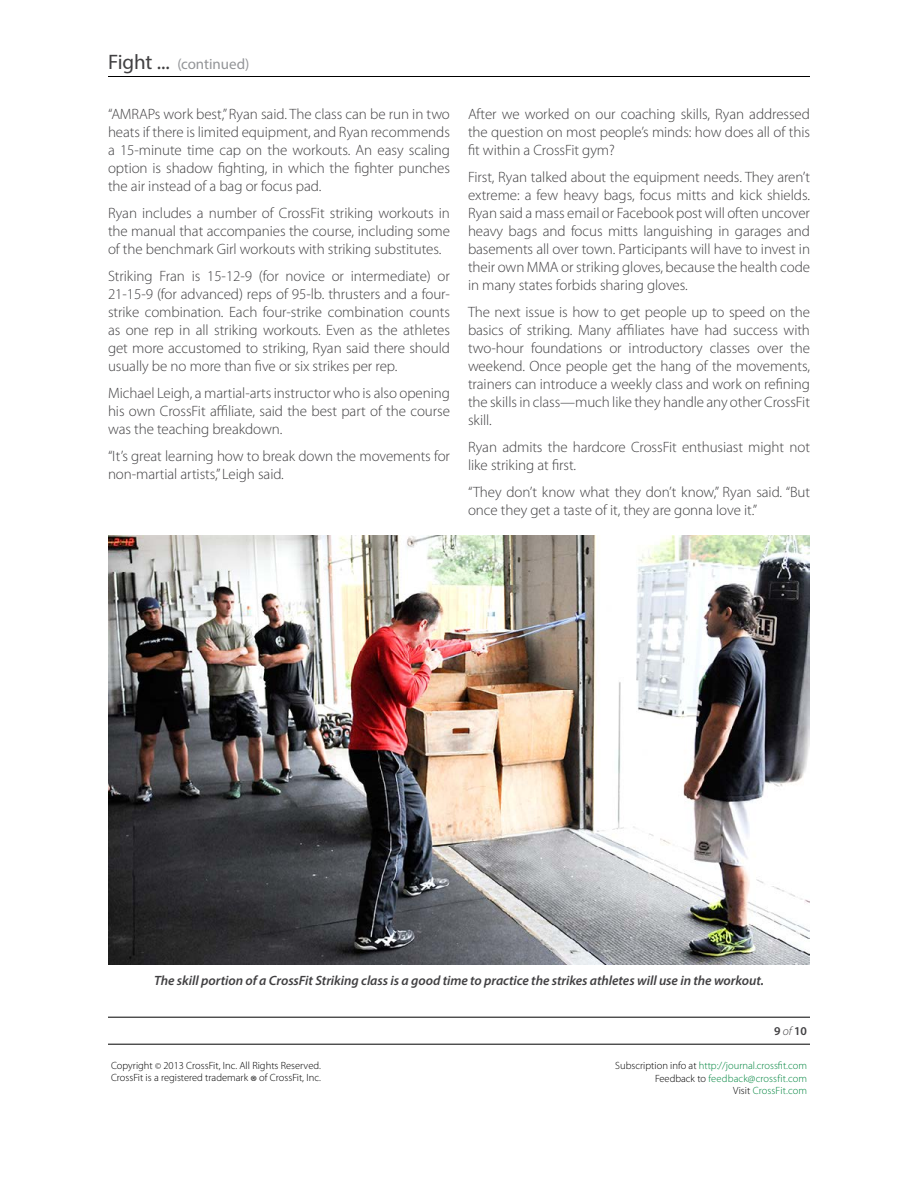
<style>
.page{position:relative;width:918px;height:1188px;background:#fff}
.page>*{position:absolute;margin:0;border:0;box-sizing:border-box;transform-origin:0 0}
.t1{font:300 15px/18px "Myriad Pro";letter-spacing:-.005em;color:#414042;text-align:justify}
.t2{font:15px "Myriad Pro";letter-spacing:-.005em;color:#939598}
.t3{font:italic 600 13.5px "Myriad Pro";letter-spacing:-.005em;color:#414042}
.t4{font:600 12px "Myriad Pro";color:#414042}
.t5{font:300 10.5px/12.6px "Myriad Pro";color:#00853f;text-align:right}
.t6{font:300 10.5px/12px "Myriad Pro";color:#000}
.s1{font-size:21px;color:#414042}
.s2{font-weight:300;font-style:italic}
.s3{font-size:9px}
.s4{font-size:16.5px}
.s5{color:#000}
</style>
<div class="page">
<hr style="left:108px;top:76px;width:702px;height:1px;background:#000">
<hr style="left:108px;top:1017px;width:702px;height:1px;background:#000">
<hr style="left:108px;top:1044px;width:702px;height:1px;background:#000">
<img style="left:108px;top:536px;width:702px;height:428px">
<p class="t2" style="left:108px;top:55px;width:143px"><span class="s1">Fight ...</span> (continued)</p>
<p class="t1" style="left:108px;top:106px;width:344px">“AMRAPs work best,” Ryan said. The class can be run in two heats if there is limited equipment, and Ryan recommends a 15-minute time cap on the workouts. An easy scaling option is shadow fighting, in which the fighter punches the air instead of a bag or focus pad.</p>
<p class="t1" style="left:108px;top:205px;width:344px">Ryan includes a number of CrossFit striking workouts in the manual that accompanies the course, including some of the benchmark Girl workouts with striking substitutes.</p>
<p class="t1" style="left:108px;top:268px;width:344px">Striking Fran is 15-12-9 (for novice or intermediate) or 21-15-9 (for advanced) reps of 95-lb. thrusters and a four&shy;strike combination. Each four-strike combination counts as one rep in all striking workouts. Even as the athletes get more accustomed to striking, Ryan said there should usually be no more than five or six strikes per rep.</p>
<p class="t1" style="left:108px;top:385px;width:344px">Michael Leigh, a martial-arts instructor who is also opening his own CrossFit affiliate, said the best part of the course was the teaching breakdown.</p>
<p class="t1" style="left:108px;top:448px;width:344px">“It’s great learning how to break down the movements for non-martial artists,” Leigh said.</p>
<p class="t1" style="left:468px;top:106px;width:344px">After we worked on our coaching skills, Ryan addressed the question on most people’s minds: how does all of this fit within a CrossFit gym?</p>
<p class="t1" style="left:468px;top:169px;width:344px">First, Ryan talked about the equipment needs. They aren’t extreme: a few heavy bags, focus mitts and kick shields.<br>Ryan said a mass email or Facebook post will often uncover heavy bags and focus mitts languishing in garages and basements all over town. Participants will have to invest in their own MMA or striking gloves, because the health code in many states forbids sharing gloves.</p>
<p class="t1" style="left:468px;top:304px;width:344px">The next issue is how to get people up to speed on the basics of striking. Many affiliates have had success with two-hour foundations or introductory classes over the weekend. Once people get the hang of the movements, trainers can introduce a weekly class and work on refining the skills in class—much like they handle any other CrossFit skill.</p>
<p class="t1" style="left:468px;top:439px;width:344px">Ryan admits the hardcore CrossFit enthusiast might not like striking at first.</p>
<p class="t1" style="left:468px;top:484px;width:344px">“They don’t know what they don’t know,” Ryan said. “But once they get a taste of it, they are gonna love it.”</p>
<p class="t3" style="left:154px;top:972px;width:611px">The skill portion of a CrossFit Striking class is a good time to practice the strikes athletes will use in the workout.</p>
<p class="t4" style="left:774px;top:1023px;width:34px">9 <span class="s2">of</span> 10</p>
<p class="t6" style="left:111px;top:1060px;width:211px">Copyright <span class="s3">©</span> 2013 CrossFit, Inc. All Rights Reserved.<br>CrossFit is a registered trademark <span class="s4">®</span> of CrossFit, Inc.</p>
<p class="t5" style="left:615px;top:1060px;width:193px"><span class="s5">Subscription info at</span> http://journal.crossfit.com<br><span class="s5">Feedback to</span> feedback@crossfit.com<br><span class="s5">Visit</span> CrossFit.com</p>
</div>
